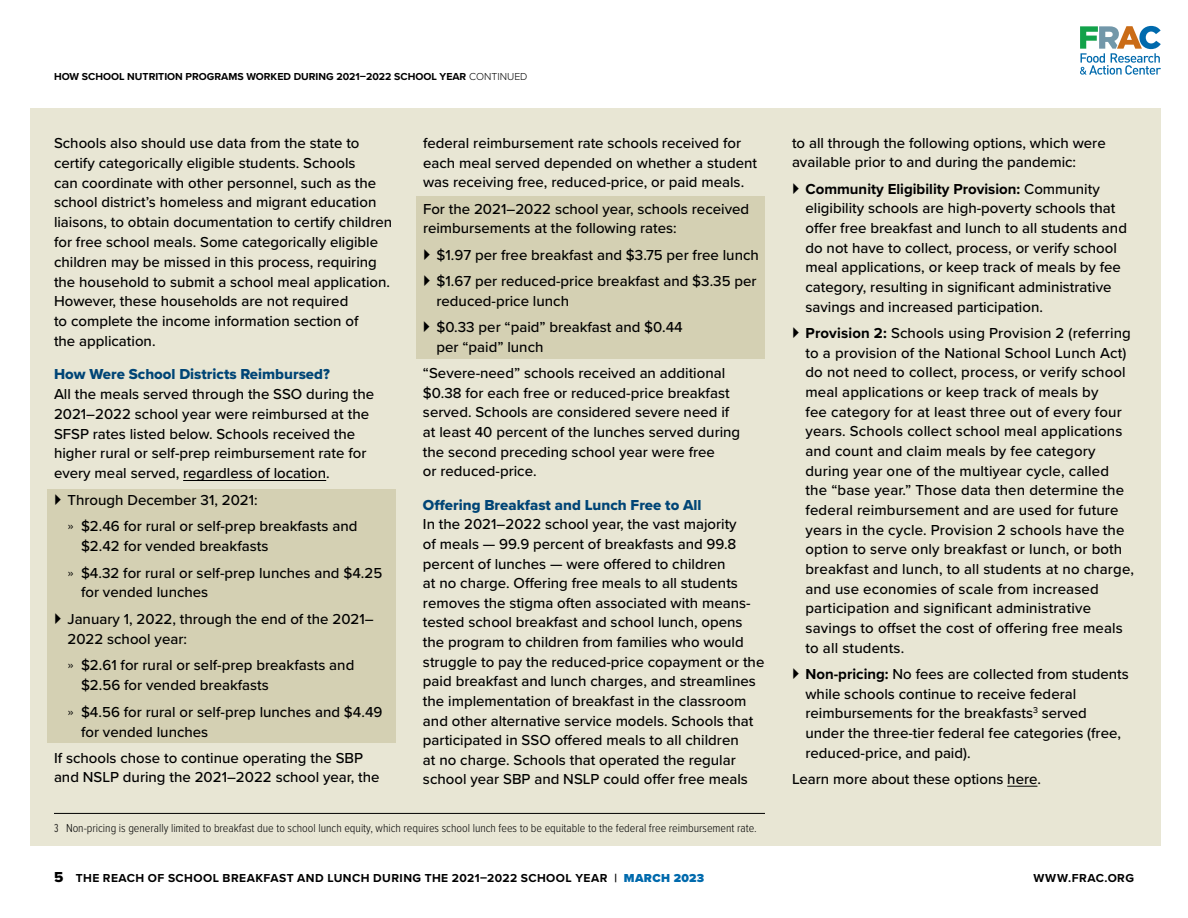
<style>
.page{position:relative;width:1188px;height:918px;background:#fff}
.page>*{position:absolute;margin:0;border:0;box-sizing:border-box;transform-origin:0 0}
.t1{font:500 15px/19.6px "Proxima Nova";color:#000}
.t2{font:15px "Proxima Nova Extrabld";color:#004576}
.t3{font:300 12px "Proxima Nova Cond";color:#000}
.t4{font:700 12px "Proxima Nova";letter-spacing:.04em;color:#000}
.t5{font:700 10.5px "Proxima Nova";color:#000}
.s1{font-weight:300}
.s2{font-family:"Helvetica Neue LT Std";font-weight:300}
.s3{font-weight:700}
.s4{font-family:"Proxima Nova Ex Cn"}
.s5{font-family:"Proxima Nova Extrabld";font-weight:400;font-size:15px}
.s6{font-weight:900;color:#006aad}
</style>
<div class="page">
<div style="left:30px;top:108px;width:1131px;height:738px;background:#e8e6d4"></div>
<div style="left:48px;top:489px;width:348px;height:253px;background:#d4d0b3"></div>
<div style="left:417px;top:196px;width:348px;height:163px;background:#d4d0b3"></div>
<hr style="left:183px;top:480px;width:143px;height:1px;background:#000">
<hr style="left:1007px;top:786px;width:30px;height:1px;background:#000">
<hr style="left:54px;top:813px;width:711px;height:1px;background:#000">
<svg style="left:1080px;top:26px;width:81px;height:49px"></svg>
<p class="t5" style="left:54px;top:69px;width:475px">HOW SCHOOL NUTRITION PROGRAMS WORKED DURING 2021–2022 SCHOOL YEAR <span class="s1">CONTINUED</span></p>
<p class="t1" style="left:54px;top:132px;width:340px">Schools also should use data from the state to certify categorically eligible students. Schools<br>can coordinate with other personnel, such as the school district’s homeless and migrant education liaisons, to obtain documentation to certify children for free school meals. Some categorically eligible children may be missed in this process, requiring the household to submit a school meal application.<br>However, these households are not required<br>to complete the income information section of<br>the application.</p>
<p class="t2" style="left:54px;top:363px;width:277px">How Were School Districts Reimbursed?</p>
<p class="t1" style="left:54px;top:384px;width:322px">All the meals served through the SSO during the 2021–2022 school year were reimbursed at the SFSP rates listed below. Schools received the higher rural or self-prep reimbursement rate for every meal served, regardless of location.</p>
<p class="t1" style="left:68px;top:486px;width:291px;line-height:26.5px">Through December 31, 2021:<br><span class="s2">»</span> $2.46 for rural or self-prep breakfasts and</p>
<p class="t1" style="left:68px;top:532px;width:316px;line-height:26.5px;text-indent:14px">$2.42 for vended breakfasts<br><span class="s2">»</span> $4.32 for rural or self-prep lunches and $4.25</p>
<p class="t1" style="left:68px;top:579px;width:308px;line-height:26.5px;text-indent:14px">for vended lunches<br>January 1, 2022, through the end of the 2021–</p>
<p class="t1" style="left:68px;top:625px;width:288px;line-height:26.5px">2022 school year:<br><span class="s2">»</span> $2.61 for rural or self-prep breakfasts and</p>
<p class="t1" style="left:68px;top:671px;width:317px;line-height:26.5px;text-indent:14px">$2.56 for vended breakfasts<br><span class="s2">»</span> $4.56 for rural or self-prep lunches and $4.49</p>
<p class="t1" style="left:54px;top:718px;width:311px;line-height:26.2px;text-indent:27px">for vended lunches<br>If schools chose to continue operating the SBP</p>
<p class="t1" style="left:54px;top:767px;width:327px">and NSLP during the 2021–2022 school year, the</p>
<p class="t1" style="left:423px;top:133px;width:336px">federal reimbursement rate schools received for each meal served depended on whether a student was receiving free, reduced-price, or paid meals.</p>
<p class="t1" style="left:423px;top:198px;width:328px">For the 2021–2022 school year, schools received reimbursements at the following rates:</p>
<p class="t1" style="left:436px;top:241px;width:324px;line-height:26.4px">$1.97 per free breakfast and $3.75 per free lunch $1.67 per reduced-price breakfast and $3.35 per</p>
<p class="t1" style="left:436px;top:287px;width:248px;line-height:26.4px">reduced-price lunch<br>$0.33 per “paid” breakfast and $0.44</p>
<p class="t1" style="left:423px;top:333px;width:304px;line-height:26.4px;text-indent:14px">per “paid” lunch<br>“Severe-need” schools received an additional</p>
<p class="t1" style="left:423px;top:382px;width:319px">$0.38 for each free or reduced-price breakfast served. Schools are considered severe need if at least 40 percent of the lunches served during the second preceding school year were free<br>or reduced-price.</p>
<p class="t2" style="left:423px;top:493px;width:280px">Offering Breakfast and Lunch Free to All</p>
<p class="t1" style="left:423px;top:514px;width:343px">In the 2021–2022 school year, the vast majority<br>of meals — 99.9 percent of breakfasts and 99.8 percent of lunches — were offered to children<br>at no charge. Offering free meals to all students removes the stigma often associated with means&shy;tested school breakfast and school lunch, opens the program to children from families who would struggle to pay the reduced-price copayment or the paid breakfast and lunch charges, and streamlines the implementation of breakfast in the classroom and other alternative service models. Schools that participated in SSO offered meals to all children<br>at no charge. Schools that operated the regular school year SBP and NSLP could offer free meals</p>
<p class="t1" style="left:792px;top:133px;width:315px">to all through the following options, which were available prior to and during the pandemic:</p>
<p class="t1" style="left:806px;top:178px;width:323px"><span class="s3">Community Eligibility Provision:</span> Community eligibility schools are high-poverty schools that offer free breakfast and lunch to all students and do not have to collect, process, or verify school meal applications, or keep track of meals by fee category, resulting in significant administrative savings and increased participation.</p>
<p class="t1" style="left:806px;top:323px;width:330px"><span class="s3">Provision 2:</span> Schools using Provision 2 (referring to a provision of the National School Lunch Act) do not need to collect, process, or verify school meal applications or keep track of meals by<br>fee category for at least three out of every four years. Schools collect school meal applications and count and claim meals by fee category during year one of the multiyear cycle, called the “base year.” Those data then determine the federal reimbursement and are used for future years in the cycle. Provision 2 schools have the option to serve only breakfast or lunch, or both breakfast and lunch, to all students at no charge, and use economies of scale from increased participation and significant administrative savings to offset the cost of offering free meals to all students.</p>
<p class="t1" style="left:806px;top:664px;width:325px"><span class="s3">Non-pricing:</span> No fees are collected from students while schools continue to receive federal reimbursements for the breakfasts<sup>3</sup> served under the three-tier federal fee categories (free, reduced-price, and paid).</p>
<p class="t1" style="left:792px;top:769px;width:251px">Learn more about these options here.</p>
<p class="t3" style="left:54px;top:819px;width:704px"><span class="s4">3</span> Non-pricing is generally limited to breakfast due to school lunch equity, which requires school lunch fees to be equitable to the federal free reimbursement rate.</p>
<p class="t4" style="left:54px;top:869px;width:652px"><span class="s5">5</span> THE REACH OF SCHOOL BREAKFAST AND LUNCH DURING THE 2021–2022 SCHOOL YEAR | <span class="s6">MARCH 2023</span></p>
<p class="t4" style="left:1033px;top:869px;width:102px">WWW.FRAC.ORG</p>
</div>
